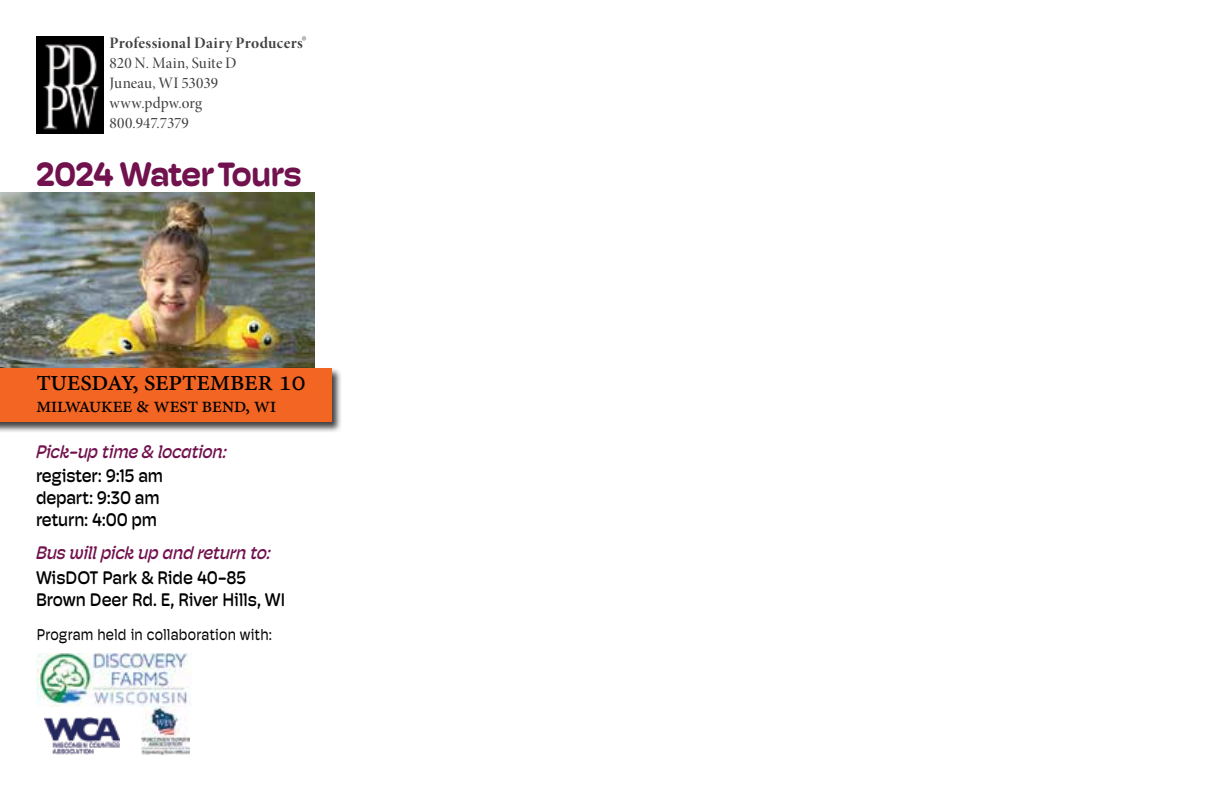
<style>
.page{position:relative;width:1224px;height:792px;background:#fff}
.page>*{position:absolute;margin:0;border:0;box-sizing:border-box;transform-origin:0 0}
.t1{font:700 34px "Hoss Round";letter-spacing:-.03em;color:#71114d}
.t2{font:30px "Minion Pro";letter-spacing:-.03em;color:#000}
.t3{font:22px "Minion Pro";letter-spacing:-.03em;color:#000}
.t4{font:500 18.4px/22px "Hoss Round";letter-spacing:-.01em;color:#000;scale:.92 1}
.t5{font:italic 500 18.4px "Hoss Round";letter-spacing:-.02em;color:#71114d;scale:.92 1}
.t6{font:16px/20px "Minion Pro Medium Disp";letter-spacing:.005em;color:#414042}
.t7{font:16px "Minion Pro Bold Disp";letter-spacing:.02em;color:#414042}
.t8{font:15.8px "Hoss Round";letter-spacing:.02em;color:#000;scale:.89 1}
.s1{font-size:24px}
</style>
<div class="page">
<img style="left:36px;top:36px;width:68px;height:98px">
<img style="left:142px;top:707px;width:48px;height:48px">
<img style="left:45px;top:718px;width:74px;height:36px">
<img style="left:36px;top:653px;width:154px;height:53px">
<img style="left:0;top:193px;width:315px;height:174px">
<div style="left:0;top:367px;width:343px;height:66px;background:#000;opacity:.75"></div>
<div style="left:0;top:368px;width:331px;height:54px;background:#f26522"></div>
<p class="t7" style="left:110px;top:32px;width:199px">Professional Dairy Producers<span class="s1">®</span></p>
<p class="t6" style="left:110px;top:53px;width:129px">820 N. Main, Suite D<br>Juneau, WI 53039 www.pdpw.org<br>800.947.7379</p>
<h1 class="t1" style="left:36px;top:154px;width:267px">2024 Water Tours</h1>
<h2 class="t2" style="left:36px;top:360px;width:271px">tuesday, september 10</h2>
<p class="t3" style="left:36px;top:390px;width:242px">milwaukee &amp; west bend, wi</p>
<p class="t5" style="left:36px;top:441px;width:209px">Pick-up time &amp; location:</p>
<p class="t4" style="left:36px;top:464px;width:140px">register: 9:15 am depart: 9:30 am return: 4:00 pm</p>
<p class="t5" style="left:36px;top:542px;width:257px">Bus will pick up and return to:</p>
<p class="t4" style="left:36px;top:566px;width:272px">WisDOT Park &amp; Ride 40-85<br>Brown Deer Rd. E, River Hills, WI</p>
<p class="t8" style="left:37px;top:625px;width:266px">Program held in collaboration with:</p>
</div>
